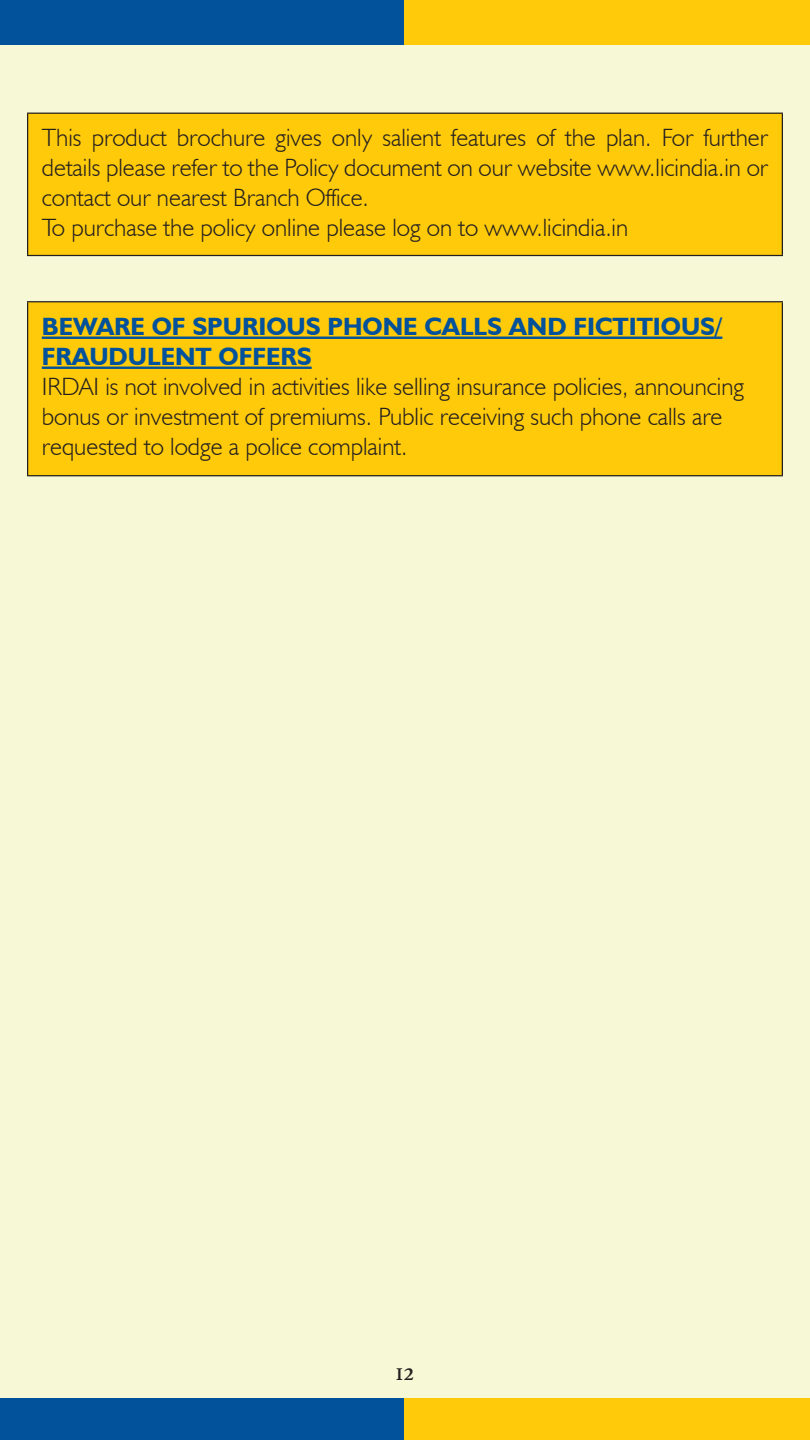
<style>
.page{position:relative;width:810px;height:1440px;background:#f7f8d5}
.page>*{position:absolute;margin:0;border:0;box-sizing:border-box;transform-origin:0 0}
.t1{font:300 25px/30px "Humanist 521 BT";color:#231f20;text-align:justify}
.t2{font:700 25px/30px "Humanist 521 BT";color:#01519b}
.t3{font:25px "Athelas";color:#231f20}
</style>
<div class="page">
<div style="left:0;top:0;width:404px;height:45px;background:#01519b"></div>
<div style="left:404px;top:0;width:406px;height:45px;background:#feca0a"></div>
<div style="left:0;top:1399px;width:404px;height:41px;background:#01519b"></div>
<div style="left:404px;top:1398px;width:406px;height:42px;background:#feca0a"></div>
<div style="left:28px;top:113px;width:754px;height:143px;background:#feca0a"></div>
<hr style="left:27px;top:113px;width:756px;height:1px;background:#231f20">
<hr style="left:27px;top:255px;width:756px;height:1px;background:#231f20">
<hr style="left:27px;top:114px;width:1px;height:141px;background:#231f20">
<hr style="left:782px;top:114px;width:1px;height:141px;background:#231f20">
<div style="left:28px;top:302px;width:754px;height:174px;background:#feca0a"></div>
<hr style="left:27px;top:301px;width:756px;height:1px;background:#231f20">
<hr style="left:27px;top:475px;width:756px;height:1px;background:#231f20">
<hr style="left:27px;top:302px;width:1px;height:173px;background:#231f20">
<hr style="left:782px;top:302px;width:1px;height:173px;background:#231f20">
<hr style="left:42px;top:337px;width:680px;height:2px;background:#01519b">
<hr style="left:42px;top:367px;width:270px;height:2px;background:#01519b">
<p class="t1" style="left:42px;top:122px;width:728px">This product brochure gives only salient features of the plan. For further details please refer to the Policy document on our website www.licindia.in or contact our nearest Branch Office.</p>
<p class="t1" style="left:42px;top:212px;width:588px">To purchase the policy online please log on to www.licindia.in</p>
<p class="t2" style="left:42px;top:311px;width:682px">BEWARE OF SPURIOUS PHONE CALLS AND FICTITIOUS/<br>FRAUDULENT OFFERS</p>
<p class="t1" style="left:42px;top:371px;width:704px;text-align:left">IRDAI is not involved in activities like selling insurance policies, announcing bonus or investment of premiums. Public receiving such phone calls are requested to lodge a police complaint.</p>
<p class="t3" style="left:396px;top:1352px;width:20px">12</p>
</div>
